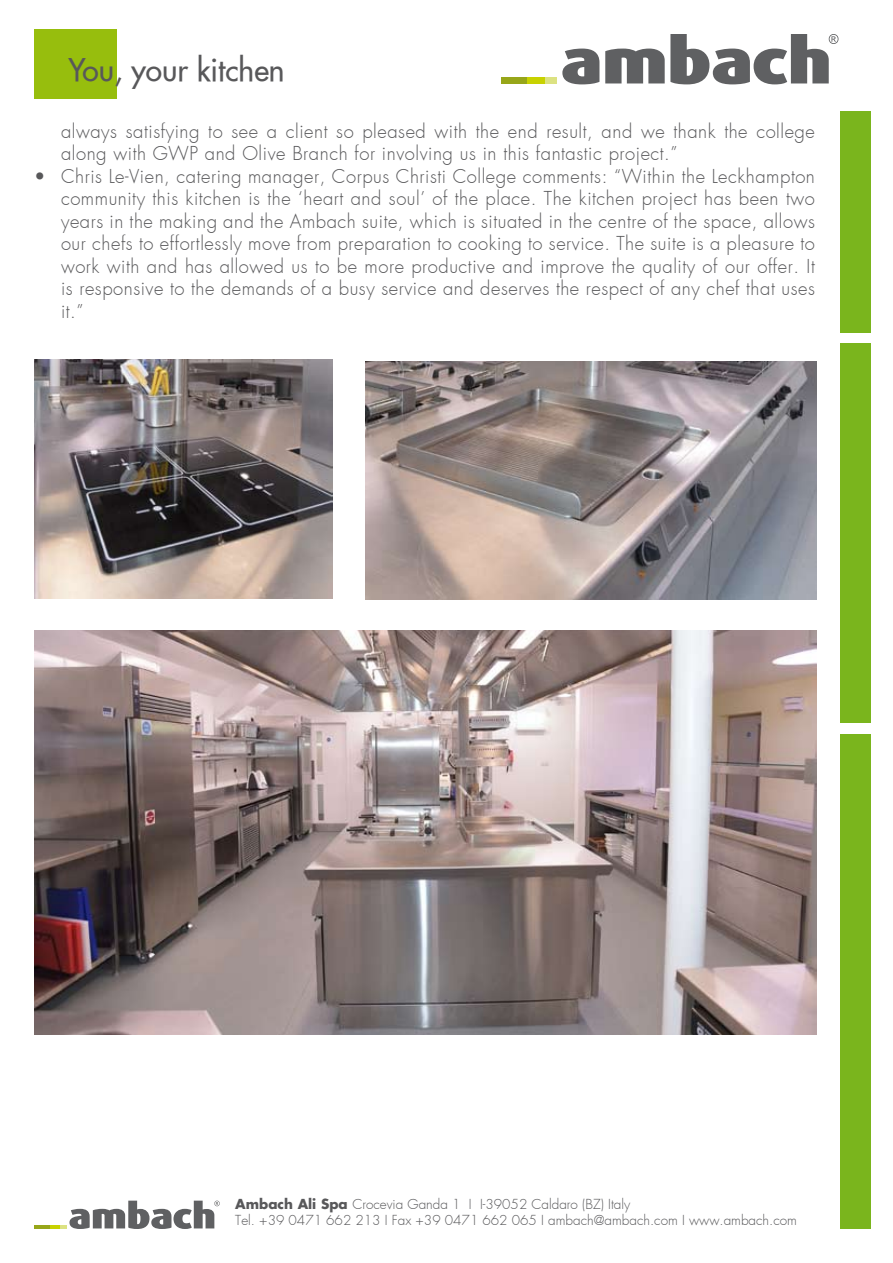
<style>
.page{position:relative;width:893px;height:1263px;background:#fff}
.page>*{position:absolute;margin:0;border:0;box-sizing:border-box;transform-origin:0 0}
.t1{font:30px "Futura Extended";color:#58585a}
.t2{font:300 18.75px/22.5px "Futura";letter-spacing:.03em;color:#58585a}
.t3{font:300 13.5px/16.2px "Futura";color:#58585a}
.s1{font-family:"Futura Koyu";font-weight:400}
</style>
<div class="page">
<div style="left:840px;top:734px;width:31px;height:495px;background:#7ab51d"></div>
<div style="left:840px;top:343px;width:31px;height:380px;background:#7ab51d"></div>
<div style="left:840px;top:111px;width:31px;height:222px;background:#7ab51d"></div>
<hr style="left:34px;top:1225px;width:16px;height:3px;background:#97a619">
<svg style="left:50px;top:1200px;width:170px;height:29px"></svg>
<svg style="left:562px;top:49px;width:37px;height:35px"></svg>
<div style="left:501px;top:77px;width:26px;height:6px;background:#97a619"></div>
<div style="left:527px;top:77px;width:18px;height:6px;background:#c8d200"></div>
<div style="left:545px;top:77px;width:12px;height:6px;background:#dce282"></div>
<svg style="left:605px;top:34px;width:233px;height:50px"></svg>
<div style="left:34px;top:30px;width:82px;height:69px;background:#97be0d"></div>
<img style="left:34px;top:360px;width:299px;height:238px">
<img style="left:366px;top:362px;width:451px;height:238px">
<img style="left:34px;top:630px;width:782px;height:404px">
<h1 class="t1" style="left:68px;top:50px;width:218px">You, your kitchen</h1>
<p class="t2" style="left:61px;top:120px;width:755px">always satisfying to see a client so pleased with the end result, and we thank the college along with GWP and Olive Branch for involving us in this fantastic project.”</p>
<p class="t2" style="left:61px;top:165px;width:755px;text-align:justify;text-indent:-27px">• Chris Le-Vien, catering manager, Corpus Christi College comments: “Within the Leckhampton community this kitchen is the ‘heart and soul’ of the place. The kitchen project has been two years in the making and the Ambach suite, which is situated in the centre of the space, allows our chefs to effortlessly move from preparation to cooking to service. The suite is a pleasure to work with and has allowed us to be more productive and improve the quality of our offer. It is responsive to the demands of a busy service and deserves the respect of any chef that uses it.”</p>
<p class="t3" style="left:235px;top:1196px;width:563px"><span class="s1">Ambach Ali Spa</span> Crocevia Ganda 1 I I-39052 Caldaro (BZ) Italy<br>Tel. +39 0471 662 213 I Fax +39 0471 662 065 I ambach@ambach.com I www.ambach.com</p>
</div>
